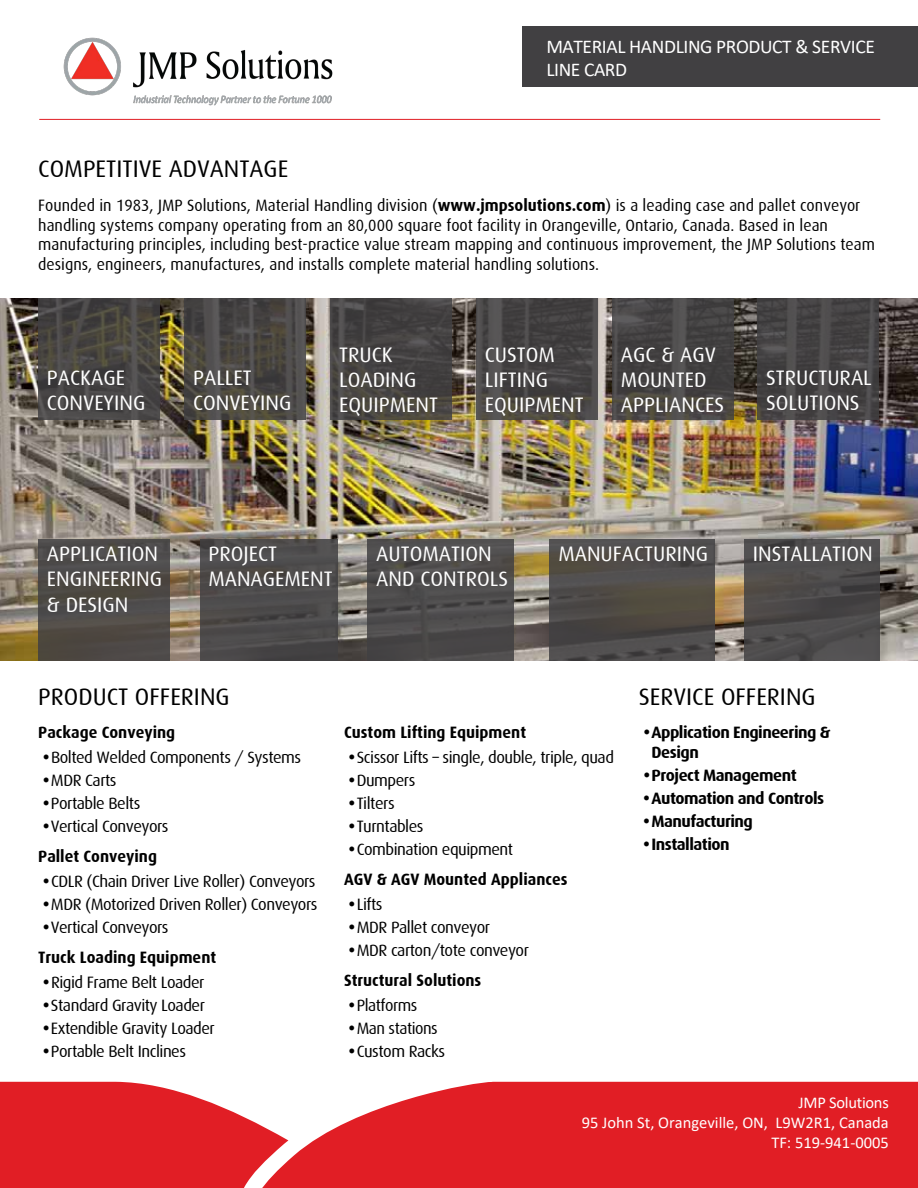
<style>
.page{position:relative;width:918px;height:1188px;background:#fff}
.page>*{position:absolute;margin:0;border:0;box-sizing:border-box;transform-origin:0 0}
.t1{font:24px "Dax";color:#000}
.t2{font:21px/25.2px "Dax";color:#fff}
.t3{font:19.5px/23.4px "Calibri";letter-spacing:-.02em;color:#fff}
.t4{font:16.5px/29.8px "Dax";letter-spacing:-.03em;color:#000}
.t5{font:16.5px/19.8px "Dax";color:#000;scale:.96 1}
.t6{font:700 16.5px/29.8px "Dax";color:#000;scale:.96 1}
.t7{font:700 16.5px/19.8px "Dax";letter-spacing:-.03em;color:#000}
.t8{font:16.5px/19.8px "Calibri";color:#fff;text-align:right}
.t9{font:16.5px "Dax";color:#000}
.s1{font-weight:700}
.s2{font-weight:400}
</style>
<div class="page">
<div style="left:523px;top:27px;width:395px;height:60px;background:#414042"></div>
<svg style="left:0;top:1082px;width:918px;height:106px;background:#e4353b"></svg>
<hr style="left:39px;top:119px;width:841px;height:1px;background:#e11e25">
<img style="left:0;top:298px;width:918px;height:363px">
<svg style="left:38px;top:298px;width:122px;height:122px;background:#484543"></svg>
<div style="left:331px;top:298px;width:121px;height:122px;background:#414042"></div>
<div style="left:200px;top:539px;width:137px;height:122px;background:#4d4b4b"></div>
<svg style="left:612px;top:298px;width:122px;height:122px;background:#474444"></svg>
<svg style="left:550px;top:539px;width:165px;height:122px;background:#4e4b47"></svg>
<svg style="left:184px;top:298px;width:122px;height:122px;background:#4b4845"></svg>
<div style="left:38px;top:539px;width:131px;height:122px;background:#4e4a48"></div>
<svg style="left:476px;top:298px;width:122px;height:122px;background:#474544"></svg>
<div style="left:368px;top:539px;width:146px;height:122px;background:#4f4d4d"></div>
<svg style="left:757px;top:298px;width:122px;height:122px;background:#454344"></svg>
<svg style="left:744px;top:539px;width:136px;height:122px;background:#4c4a4b"></svg>
<img style="left:63px;top:37px;width:270px;height:69px">
<p class="t3" style="left:546px;top:34px;width:330px">MATERIAL HANDLING PRODUCT &amp; SERVICE<br>LINE CARD</p>
<h1 class="t1" style="left:38px;top:156px;width:252px">COMPETITIVE ADVANTAGE</h1>
<p class="t5" style="left:38px;top:195px;width:873px">Founded in 1983, JMP Solutions, Material Handling division (<span class="s1">www.jmpsolutions.com</span>) is a leading case and pallet conveyor handling systems company operating from an 80,000 square foot facility in Orangeville, Ontario, Canada. Based in lean manufacturing principles, including best-practice value stream mapping and continuous improvement, the JMP Solutions team designs, engineers, manufactures, and installs complete material handling solutions.</p>
<p class="t2" style="left:47px;top:366px;width:100px">PACKAGE<br>CONVEYING</p>
<p class="t2" style="left:193px;top:366px;width:100px">PALLET<br>CONVEYING</p>
<p class="t2" style="left:339px;top:342px;width:100px">TRUCK<br>LOADING<br>EQUIPMENT</p>
<p class="t2" style="left:485px;top:342px;width:100px">CUSTOM<br>LIFTING<br>EQUIPMENT</p>
<p class="t2" style="left:621px;top:342px;width:105px">AGC &amp; AGV<br>MOUNTED<br>APPLIANCES</p>
<p class="t2" style="left:766px;top:366px;width:107px">STRUCTURAL<br>SOLUTIONS</p>
<p class="t2" style="left:47px;top:542px;width:117px">APPLICATION<br>ENGINEERING &amp; DESIGN</p>
<p class="t2" style="left:208px;top:542px;width:126px">PROJECT<br>MANAGEMENT</p>
<p class="t2" style="left:376px;top:542px;width:133px">AUTOMATION<br>AND CONTROLS</p>
<p class="t2" style="left:558px;top:542px;width:151px">MANUFACTURING</p>
<p class="t2" style="left:753px;top:542px;width:121px">INSTALLATION</p>
<h1 class="t1" style="left:38px;top:683px;width:193px">PRODUCT OFFERING</h1>
<p class="t6" style="left:38px;top:717px;width:144px">Package Conveying</p>
<p class="t4" style="left:43px;top:743px;width:260px">•Bolted Welded Components / Systems</p>
<p class="t4" style="left:42px;top:766px;width:76px">•MDR Carts</p>
<p class="t4" style="left:42px;top:789px;width:99px">•Portable Belts</p>
<p class="t4" style="left:38px;top:812px;width:132px">•Vertical Conveyors<br><span class="s1">Pallet Conveying</span></p>
<p class="t4" style="left:43px;top:867px;width:275px">•CDLR (Chain Driver Live Roller) Conveyors</p>
<p class="t4" style="left:42px;top:890px;width:277px">•MDR (Motorized Driven Roller) Conveyors</p>
<p class="t6" style="left:38px;top:913px;width:187px">•<span class="s2">Vertical Conveyors<br></span>Truck Loading Equipment</p>
<p class="t4" style="left:43px;top:968px;width:164px">•Rigid Frame Belt Loader</p>
<p class="t4" style="left:42px;top:991px;width:164px">•Standard Gravity Loader</p>
<p class="t4" style="left:42px;top:1014px;width:174px">•Extendible Gravity Loader</p>
<p class="t4" style="left:42px;top:1037px;width:145px">•Portable Belt Inclines</p>
<h1 class="t1" style="left:639px;top:683px;width:178px">SERVICE OFFERING</h1>
<p class="t7" style="left:652px;top:722px;width:181px;text-indent:-8px">•Application Engineering &amp;<br>Design</p>
<p class="t7" style="left:643px;top:765px;width:155px">•Project Management</p>
<p class="t7" style="left:643px;top:788px;width:183px">•Automation and Controls</p>
<p class="t7" style="left:643px;top:811px;width:112px">•Manufacturing</p>
<p class="t7" style="left:643px;top:834px;width:88px">•Installation</p>
<p class="t6" style="left:344px;top:717px;width:191px">Custom Lifting Equipment</p>
<p class="t4" style="left:348px;top:743px;width:267px">•Scissor Lifts – single, double, triple, quad</p>
<p class="t4" style="left:348px;top:766px;width:69px">•Dumpers</p>
<p class="t4" style="left:348px;top:789px;width:48px">•Tilters</p>
<p class="t4" style="left:348px;top:812px;width:77px">•Turntables</p>
<p class="t6" style="left:344px;top:835px;width:234px">•<span class="s2">Combination equipment<br></span>AGV &amp; AGV Mounted Appliances</p>
<p class="t9" style="left:348px;top:895px;width:36px">•Lifts</p>
<p class="t4" style="left:348px;top:913px;width:143px">•MDR Pallet conveyor</p>
<p class="t4" style="left:344px;top:936px;width:187px">•MDR carton/tote conveyor<br><span class="s1">Structural Solutions</span></p>
<p class="t4" style="left:348px;top:991px;width:70px">•Platforms</p>
<p class="t4" style="left:348px;top:1014px;width:91px">•Man stations</p>
<p class="t4" style="left:348px;top:1037px;width:98px">•Custom Racks</p>
<p class="t8" style="left:582px;top:1092px;width:309px">JMP Solutions<br>95 John St, Orangeville, ON, L9W2R1, Canada<br>TF: 519-941-0005</p>
</div>
